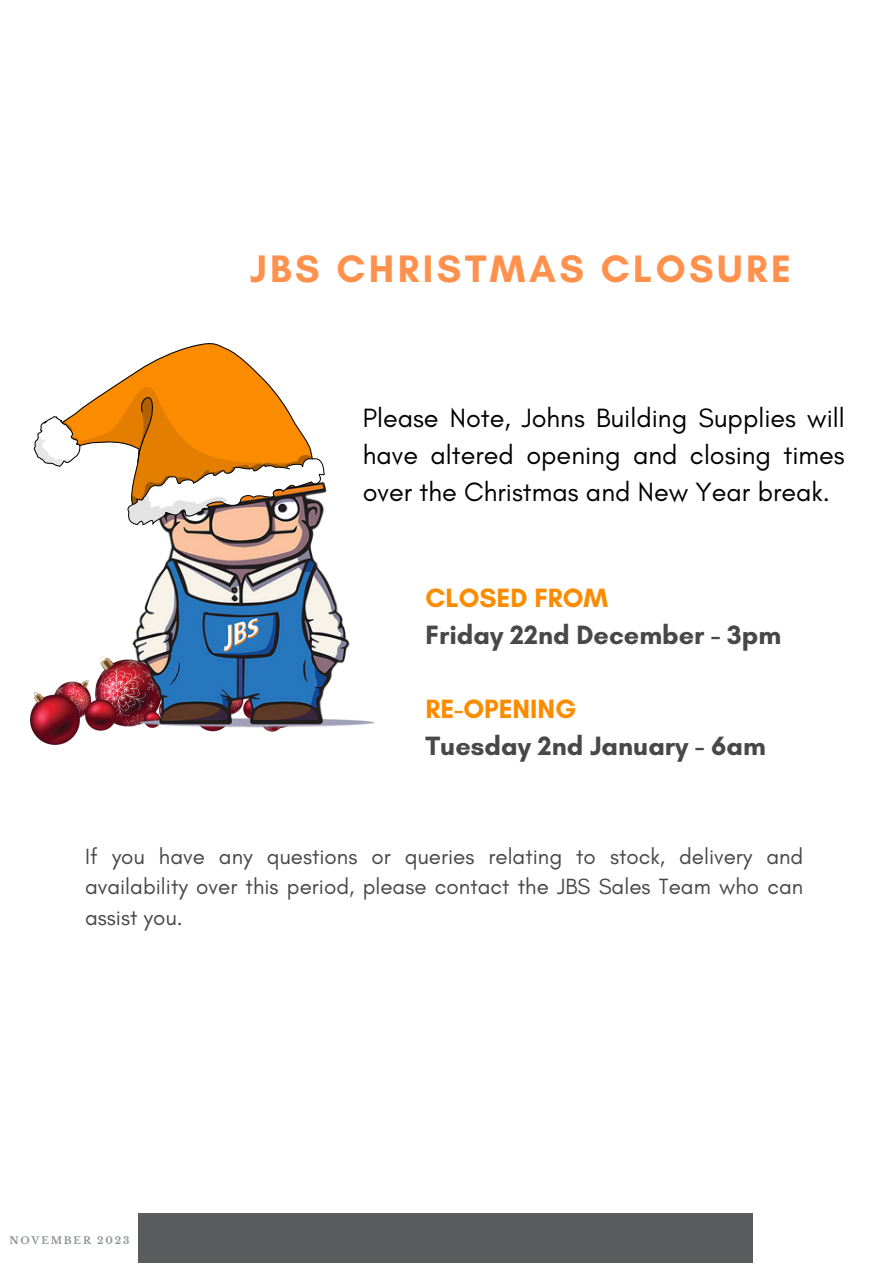
<style>
.page{position:relative;width:893px;height:1264px;background:#fff}
.page>*{position:absolute;margin:0;border:0;box-sizing:border-box;transform-origin:0 0}
.t1{font:700 39px "Glacial Indifference";letter-spacing:.09em;color:#ff914d}
.t2{font:27px/37px "Glacial Indifference";color:#000;text-align:justify}
.t3{font:700 27px "Glacial Indifference";color:#484848}
.t4{font:700 27px "Glacial Indifference";color:#fb8c00}
.t5{font:22.35px/30.3px "Glacial Indifference";color:#484848;text-align:justify}
.t6{font:700 9.9px "Libre Baskerville";letter-spacing:.18em;color:#8c948f}
</style>
<div class="page">
<div style="left:139px;top:1213px;width:613px;height:49px;background:#5b5c5e"></div>
<img style="left:31px;top:657px;width:84px;height:87px">
<img style="left:115px;top:487px;width:260px;height:245px">
<svg style="left:34px;top:343px;width:292px;height:182px"></svg>
<p class="t1" style="left:250px;top:245px;width:542px">JBS CHRISTMAS CLOSURE</p>
<p class="t2" style="left:363px;top:399px;width:483px">Please Note, Johns Building Supplies will have altered opening and closing times over the Christmas and New Year break.</p>
<p class="t4" style="left:425px;top:581px;width:184px">CLOSED FROM</p>
<p class="t3" style="left:425px;top:618px;width:357px">Friday 22nd December - 3pm</p>
<p class="t4" style="left:425px;top:692px;width:152px">RE-OPENING</p>
<p class="t3" style="left:425px;top:729px;width:342px">Tuesday 2nd January - 6am</p>
<p class="t5" style="left:85px;top:841px;width:719px">If you have any questions or queries relating to stock, delivery and availability over this period, please contact the JBS Sales Team who can assist you.</p>
<p class="t6" style="left:9px;top:1234px;width:121px">NOVEMBER 2023</p>
</div>
